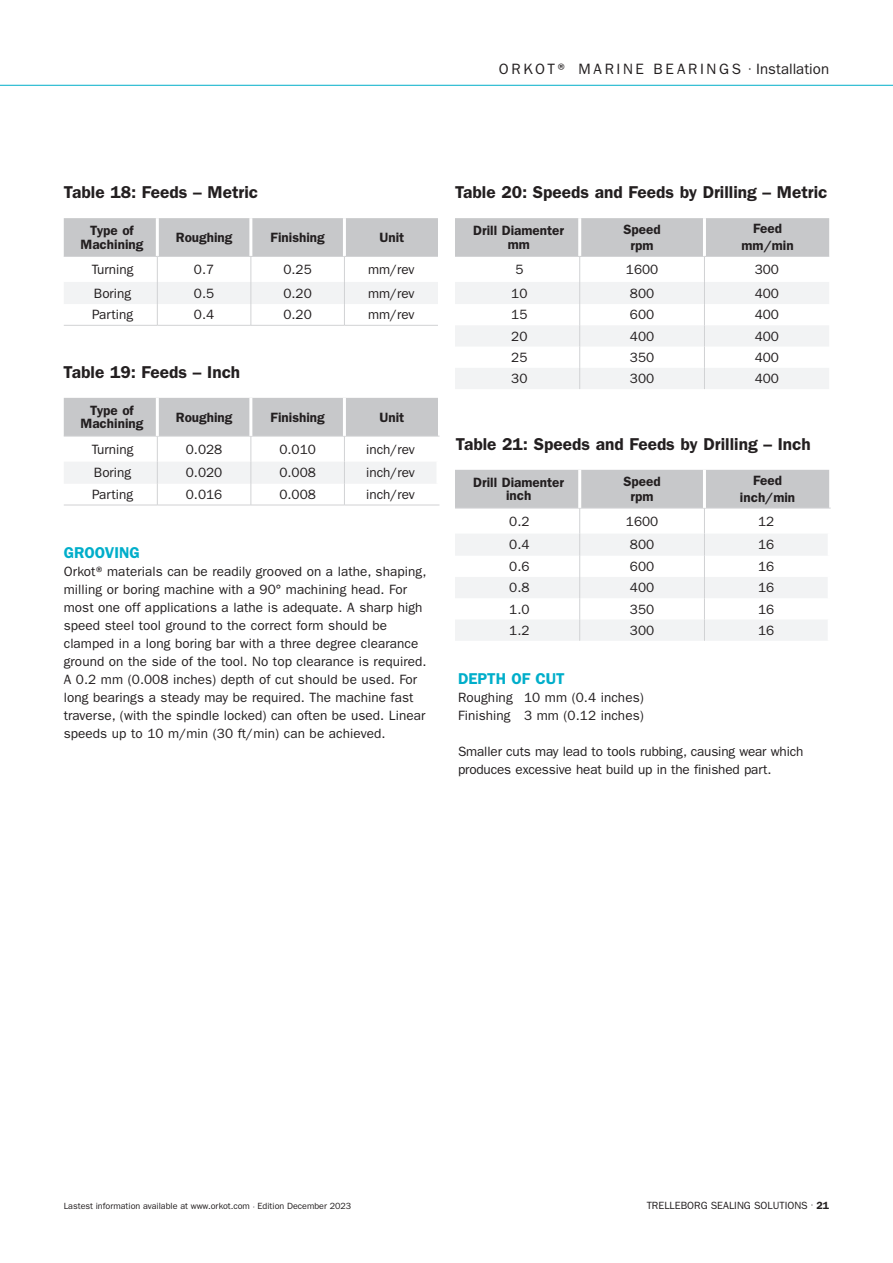
<style>
.page{position:relative;width:893px;height:1263px;background:#fff}
.page>*{position:absolute;margin:0;border:0;box-sizing:border-box;transform-origin:0 0}
.Body_Copy{font:600 17.25px "ITC Franklin Gothic Std";color:#231f20}
.t1{font:600 15.75px "ITC Franklin Gothic Std";color:#00aeca}
.t2{font:15px "ITC Franklin Gothic Std";letter-spacing:.17em;color:#231f20}
.Body_Copy-2{font:13.5px/18px "ITC Franklin Gothic Std";letter-spacing:.005em;color:#231f20}
.t3{font:600 13.5px "ITC Franklin Gothic Std";color:#231f20}
.t4{font:10.5px "ITC Franklin Gothic Std";color:#231f20}
.t5{font:9px "ITC Franklin Gothic Std";color:#231f20}
.s1{font-weight:600}
</style>
<div class="page">
<hr style="left:0;top:85px;width:893px;height:1px;background:#00aeca">
<svg style="left:64px;top:218px;width:374px;height:107px"></svg>
<hr style="left:64px;top:325px;width:93px;height:1px;background:#d1d2d4">
<hr style="left:157px;top:325px;width:94px;height:1px;background:#d1d2d4">
<hr style="left:251px;top:325px;width:93px;height:1px;background:#d1d2d4">
<hr style="left:344px;top:325px;width:94px;height:1px;background:#d1d2d4">
<hr style="left:344px;top:436px;width:95px;height:1px;background:#d1d2d4">
<hr style="left:64px;top:505px;width:93px;height:1px;background:#d1d2d4">
<hr style="left:157px;top:505px;width:94px;height:1px;background:#d1d2d4">
<hr style="left:251px;top:505px;width:93px;height:1px;background:#d1d2d4">
<hr style="left:344px;top:505px;width:95px;height:1px;background:#d1d2d4">
<svg style="left:64px;top:398px;width:374px;height:107px"></svg>
<svg style="left:455px;top:218px;width:374px;height:171px"></svg>
<hr style="left:704px;top:508px;width:127px;height:1px;background:#d1d2d4">
<svg style="left:455px;top:470px;width:374px;height:171px"></svg>
<p class="t2" style="left:499px;top:60px;width:332px">ORKOT® MARINE BEARINGS ˙ Installation</p>
<p class="Body_Copy" style="left:64px;top:182px;width:196px">Table 18: Feeds – Metric</p>
<p class="Body_Copy" style="left:455px;top:182px;width:374px">Table 20: Speeds and Feeds by Drilling – Metric</p>
<p class="t3" style="left:90px;top:222px;width:45px">Type of</p>
<p class="t3" style="left:80px;top:236px;width:64px">Machining</p>
<p class="t3" style="left:176px;top:229px;width:58px">Roughing</p>
<p class="t3" style="left:270px;top:229px;width:56px">Finishing</p>
<p class="t3" style="left:380px;top:229px;width:26px">Unit</p>
<p class="Body_Copy-2" style="left:92px;top:260px;width:43px">Turning</p>
<p class="Body_Copy-2" style="left:194px;top:260px;width:22px">0.7</p>
<p class="Body_Copy-2" style="left:283px;top:260px;width:30px">0.25</p>
<p class="Body_Copy-2" style="left:368px;top:260px;width:48px">mm/rev</p>
<p class="Body_Copy-2" style="left:94px;top:284px;width:39px">Boring</p>
<p class="Body_Copy-2" style="left:194px;top:284px;width:22px">0.5</p>
<p class="Body_Copy-2" style="left:283px;top:284px;width:30px">0.20</p>
<p class="Body_Copy-2" style="left:368px;top:284px;width:48px">mm/rev</p>
<p class="Body_Copy-2" style="left:92px;top:306px;width:43px">Parting</p>
<p class="Body_Copy-2" style="left:194px;top:306px;width:22px">0.4</p>
<p class="Body_Copy-2" style="left:283px;top:306px;width:30px">0.20</p>
<p class="Body_Copy-2" style="left:368px;top:306px;width:48px">mm/rev</p>
<p class="Body_Copy" style="left:64px;top:362px;width:178px">Table 19: Feeds – Inch</p>
<p class="t3" style="left:90px;top:402px;width:45px">Type of</p>
<p class="t3" style="left:80px;top:416px;width:64px">Machining</p>
<p class="t3" style="left:176px;top:409px;width:58px">Roughing</p>
<p class="t3" style="left:270px;top:409px;width:56px">Finishing</p>
<p class="t3" style="left:380px;top:409px;width:26px">Unit</p>
<p class="Body_Copy-2" style="left:92px;top:440px;width:43px">Turning</p>
<p class="Body_Copy-2" style="left:186px;top:440px;width:38px">0.028</p>
<p class="Body_Copy-2" style="left:279px;top:440px;width:38px">0.010</p>
<p class="Body_Copy-2" style="left:366px;top:440px;width:50px">inch/rev</p>
<p class="Body_Copy-2" style="left:94px;top:464px;width:39px">Boring</p>
<p class="Body_Copy-2" style="left:186px;top:464px;width:38px">0.020</p>
<p class="Body_Copy-2" style="left:279px;top:464px;width:38px">0.008</p>
<p class="Body_Copy-2" style="left:366px;top:464px;width:50px">inch/rev</p>
<p class="Body_Copy-2" style="left:92px;top:485px;width:43px">Parting</p>
<p class="Body_Copy-2" style="left:186px;top:485px;width:38px">0.016</p>
<p class="Body_Copy-2" style="left:279px;top:485px;width:38px">0.008</p>
<p class="Body_Copy-2" style="left:366px;top:485px;width:50px">inch/rev</p>
<p class="t3" style="left:473px;top:222px;width:92px">Drill Diamenter</p>
<p class="t3" style="left:508px;top:236px;width:24px">mm</p>
<p class="t3" style="left:623px;top:221px;width:39px">Speed</p>
<p class="t3" style="left:630px;top:237px;width:25px">rpm</p>
<p class="t3" style="left:753px;top:221px;width:30px">Feed</p>
<p class="t3" style="left:741px;top:238px;width:54px">mm/min</p>
<p class="Body_Copy-2" style="left:515px;top:260px;width:10px">5</p>
<p class="Body_Copy-2" style="left:626px;top:260px;width:34px">1600</p>
<p class="Body_Copy-2" style="left:755px;top:260px;width:26px">300</p>
<p class="Body_Copy-2" style="left:511px;top:284px;width:18px">10</p>
<p class="Body_Copy-2" style="left:630px;top:284px;width:26px">800</p>
<p class="Body_Copy-2" style="left:755px;top:284px;width:26px">400</p>
<p class="Body_Copy-2" style="left:511px;top:306px;width:18px">15</p>
<p class="Body_Copy-2" style="left:630px;top:306px;width:26px">600</p>
<p class="Body_Copy-2" style="left:755px;top:306px;width:26px">400</p>
<p class="Body_Copy-2" style="left:511px;top:327px;width:18px">20</p>
<p class="Body_Copy-2" style="left:630px;top:327px;width:26px">400</p>
<p class="Body_Copy-2" style="left:755px;top:327px;width:26px">400</p>
<p class="Body_Copy-2" style="left:511px;top:348px;width:18px">25</p>
<p class="Body_Copy-2" style="left:630px;top:348px;width:26px">350</p>
<p class="Body_Copy-2" style="left:755px;top:348px;width:26px">400</p>
<p class="Body_Copy-2" style="left:511px;top:370px;width:18px">30</p>
<p class="Body_Copy-2" style="left:630px;top:370px;width:26px">300</p>
<p class="Body_Copy-2" style="left:755px;top:370px;width:26px">400</p>
<p class="Body_Copy" style="left:456px;top:434px;width:357px">Table 21: Speeds and Feeds by Drilling – Inch</p>
<p class="t3" style="left:473px;top:474px;width:92px">Drill Diamenter</p>
<p class="t3" style="left:506px;top:488px;width:27px">inch</p>
<p class="t3" style="left:623px;top:473px;width:39px">Speed</p>
<p class="t3" style="left:630px;top:489px;width:25px">rpm</p>
<p class="t3" style="left:753px;top:472px;width:30px">Feed</p>
<p class="t3" style="left:740px;top:489px;width:57px">inch/min</p>
<p class="Body_Copy-2" style="left:509px;top:512px;width:22px">0.2</p>
<p class="Body_Copy-2" style="left:626px;top:512px;width:34px">1600</p>
<p class="Body_Copy-2" style="left:758px;top:512px;width:18px">12</p>
<p class="Body_Copy-2" style="left:509px;top:536px;width:22px">0.4</p>
<p class="Body_Copy-2" style="left:630px;top:536px;width:26px">800</p>
<p class="Body_Copy-2" style="left:758px;top:536px;width:18px">16</p>
<p class="Body_Copy-2" style="left:509px;top:557px;width:22px">0.6</p>
<p class="Body_Copy-2" style="left:630px;top:557px;width:26px">600</p>
<p class="Body_Copy-2" style="left:758px;top:557px;width:18px">16</p>
<p class="Body_Copy-2" style="left:509px;top:579px;width:22px">0.8</p>
<p class="Body_Copy-2" style="left:630px;top:579px;width:26px">400</p>
<p class="Body_Copy-2" style="left:758px;top:579px;width:18px">16</p>
<p class="Body_Copy-2" style="left:509px;top:600px;width:22px">1.0</p>
<p class="Body_Copy-2" style="left:630px;top:600px;width:26px">350</p>
<p class="Body_Copy-2" style="left:758px;top:600px;width:18px">16</p>
<p class="Body_Copy-2" style="left:509px;top:621px;width:22px">1.2</p>
<p class="Body_Copy-2" style="left:630px;top:621px;width:26px">300</p>
<p class="Body_Copy-2" style="left:758px;top:621px;width:18px">16</p>
<p class="t1" style="left:64px;top:543px;width:78px">GROOVING</p>
<p class="Body_Copy-2" style="left:64px;top:563px;width:364px">Orkot® materials can be readily grooved on a lathe, shaping, milling or boring machine with a 90° machining head. For most one off applications a lathe is adequate. A sharp high speed steel tool ground to the correct form should be clamped in a long boring bar with a three degree clearance ground on the side of the tool. No top clearance is required.</p>
<p class="Body_Copy-2" style="left:64px;top:671px;width:363px">A 0.2 mm (0.008 inches) depth of cut should be used. For long bearings a steady may be required. The machine fast traverse, (with the spindle locked) can often be used. Linear speeds up to 10 m/min (30 ft/min) can be achieved.</p>
<p class="t1" style="left:458px;top:669px;width:108px">DEPTH OF CUT</p>
<p class="Body_Copy-2" style="left:458px;top:689px;width:187px">Roughing 10 mm (0.4 inches)</p>
<p class="Body_Copy-2" style="left:458px;top:707px;width:187px">Finishing 3 mm (0.12 inches)</p>
<p class="Body_Copy-2" style="left:458px;top:743px;width:347px">Smaller cuts may lead to tools rubbing, causing wear which produces excessive heat build up in the finished part.</p>
<p class="t5" style="left:64px;top:1201px;width:289px">Lastest information available at www.orkot.com ˙ Edition December 2023</p>
<p class="t4" style="left:647px;top:1199px;width:184px">TRELLEBORG SEALING SOLUTIONS ˙ <span class="s1">21</span></p>
</div>
